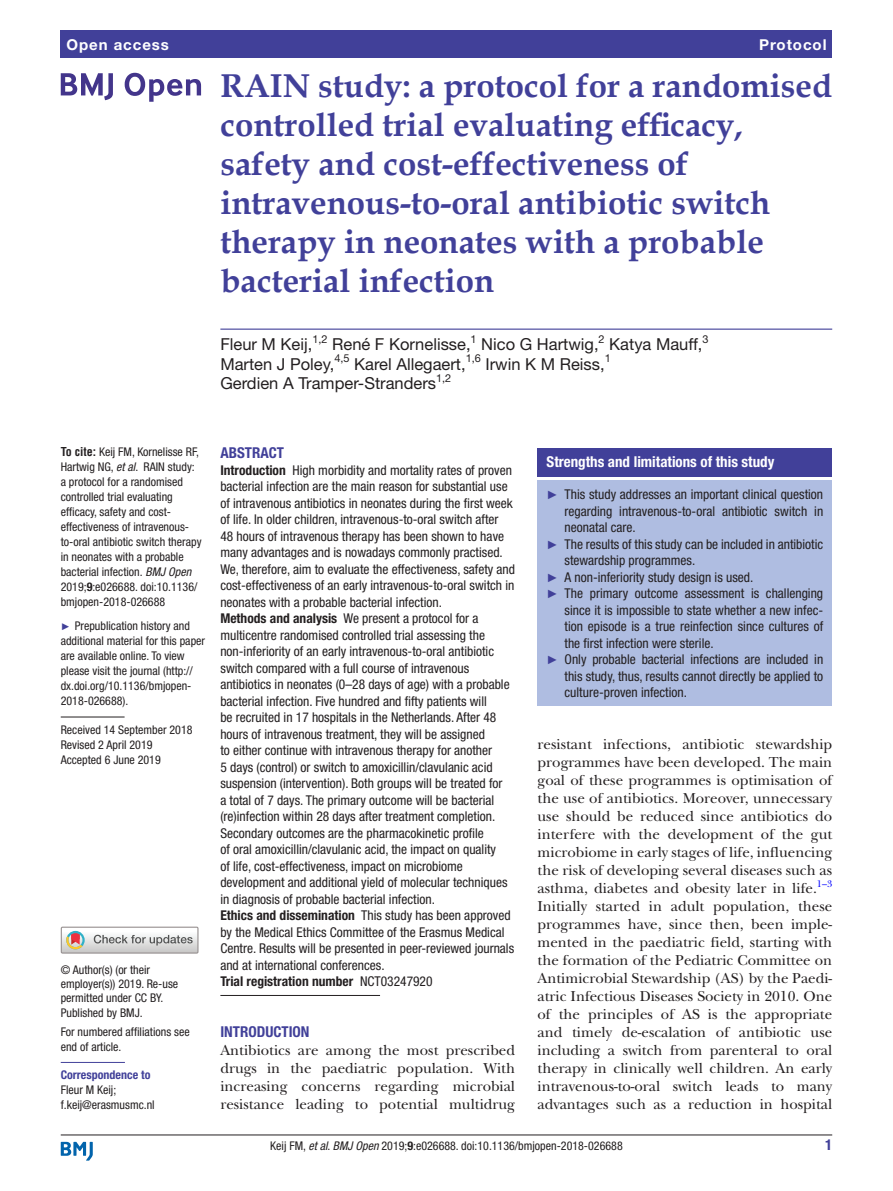
<style>
.page{position:relative;width:893px;height:1191px;background:#fff}
.page>*{position:absolute;margin:0;border:0;box-sizing:border-box;transform-origin:0 0}
.t1{font:700 33px/39px "Book Antiqua";color:#414099}
.t2{font:16.5px "Helvetica Neue LT Std";color:#231f20}
.t3{font:15px/18px "New Baskerville";color:#231f20;text-align:justify}
.t4{font:700 condensed 15px "Helvetica Neue LT Std";color:#fff}
.t5{font:700 condensed 15px "Helvetica Neue LT Std";color:#414099}
.t6{font:700 15px "Helvetica Neue LT Std";letter-spacing:.065em;color:#fff}
.t7{font:condensed 13.5px/16.5px "Helvetica Neue LT Std";color:#231f20}
.t8{font:condensed 12px/15px "Helvetica Neue LT Std";color:#231f20}
.t9{font:700 condensed 12px "Helvetica Neue LT Std";color:#414099}
.t10{font:10.95px "Helvetica Neue LT Std";color:#231f20}
.s1{font-family:"Helvetica LT Std";font-weight:700}
.s2{font-style:italic}
.s3{font-weight:700}
.s4{font-family:"Arial";font-stretch:normal;font-size:9.75px;color:#414099}
.s5{font-family:"Arial";font-stretch:normal;font-size:12px;color:#414099}
</style>
<div class="page">
<hr style="left:61px;top:1134px;width:771px;height:1px;background:#231f20">
<svg style="left:61px;top:1141px;width:32px;height:19px"></svg>
<div style="left:61px;top:31px;width:771px;height:27px;background:#414099"></div>
<hr style="left:220px;top:328px;width:612px;height:2px;background:#414099">
<hr style="left:61px;top:716px;width:64px;height:1px;background:#231f20">
<hr style="left:61px;top:1062px;width:64px;height:1px;background:#414099">
<svg style="left:61px;top:73px;width:52px;height:27px"></svg>
<svg style="left:125px;top:73px;width:76px;height:29px"></svg>
<div style="left:61px;top:926px;width:138px;height:27px;border:1px solid #969090"></div>
<svg style="left:61px;top:927px;width:137px;height:26px"></svg>
<hr style="left:220px;top:995px;width:160px;height:1px;background:#231f20">
<div style="left:538px;top:448px;width:294px;height:28px;background:#414099"></div>
<div style="left:538px;top:480px;width:294px;height:226px;background:#afbde1"></div>
<p class="t6" style="left:66px;top:35px;width:104px">Open access</p>
<p class="t6" style="left:759px;top:35px;width:69px">Protocol</p>
<h1 class="t1" style="left:220px;top:66px;width:613px">RAIN study: a protocol for a randomised controlled trial evaluating efficacy, safety and cost-effectiveness of intravenous-to-oral antibiotic switch therapy in neonates with a probable bacterial infection</h1>
<p class="t2" style="left:220px;top:335px;width:93px">Fleur M Keij,</p>
<p class="t10" style="left:312px;top:332px;width:17px">1,2</p>
<p class="t2" style="left:332px;top:335px;width:140px">René F Kornelisse,</p>
<p class="t10" style="left:471px;top:332px;width:8px">1</p>
<p class="t2" style="left:481px;top:335px;width:119px">Nico G Hartwig,</p>
<p class="t10" style="left:599px;top:332px;width:8px">2</p>
<p class="t2" style="left:609px;top:335px;width:95px">Katya Mauff,</p>
<p class="t10" style="left:702px;top:332px;width:8px">3</p>
<p class="t2" style="left:220px;top:354px;width:115px">Marten J Poley,</p>
<p class="t10" style="left:334px;top:352px;width:17px">4,5</p>
<p class="t2" style="left:354px;top:354px;width:113px">Karel Allegaert,</p>
<p class="t10" style="left:466px;top:352px;width:17px">1,6</p>
<p class="t2" style="left:485px;top:354px;width:121px">Irwin K M Reiss,</p>
<p class="t10" style="left:605px;top:352px;width:8px">1</p>
<p class="t2" style="left:220px;top:374px;width:217px">Gerdien A Tramper-Stranders</p>
<p class="t10" style="left:436px;top:371px;width:17px">1,2</p>
<p class="t8" style="left:61px;top:444px;width:142px"><span class="s1">To cite:</span> Keij FM, Kornelisse RF,<br>Hartwig NG, <span class="s2">et al</span>. RAIN study: a protocol for a randomised controlled trial evaluating efficacy, safety and cost&shy;effectiveness of intravenous&shy;to-oral antibiotic switch therapy in neonates with a probable bacterial infection. <span class="s2">BMJ Open<br></span>2019;<span class="s3">9</span>:e026688. doi:10.1136/ bmjopen-2018-026688</p>
<p class="t8" style="left:61px;top:618px;width:146px"><span class="s4">►</span> Prepublication history and additional material for this paper are available online. To view please visit the journal (http:// dx.doi.org/10.1136/bmjopen-<br>2018-026688).</p>
<p class="t8" style="left:61px;top:722px;width:133px">Received 14 September 2018<br>Revised 2 April 2019<br>Accepted 6 June 2019</p>
<p class="t8" style="left:61px;top:962px;width:119px;line-height:14.4px">© Author(s) (or their employer(s)) 2019. Re-use permitted under CC BY.<br>Published by BMJ.</p>
<p class="t8" style="left:61px;top:1024px;width:130px">For numbered affiliations see end of article.</p>
<p class="t9" style="left:61px;top:1067px;width:91px">Correspondence to</p>
<p class="t8" style="left:61px;top:1082px;width:95px">Fleur M Keij; f.keij@erasmusmc.nl</p>
<p class="t5" style="left:220px;top:444px;width:65px">Abstract</p>
<p class="t7" style="left:220px;top:462px;width:296px"><span class="s3">Introduction</span> High morbidity and mortality rates of proven bacterial infection are the main reason for substantial use of intravenous antibiotics in neonates during the first week of life. In older children, intravenous-to-oral switch after<br>48 hours of intravenous therapy has been shown to have many advantages and is nowadays commonly practised.<br>We, therefore, aim to evaluate the effectiveness, safety and cost-effectiveness of an early intravenous-to-oral switch in neonates with a probable bacterial infection.<br><span class="s3">Methods and analysis</span> We present a protocol for a multicentre randomised controlled trial assessing the non-inferiority of an early intravenous-to-oral antibiotic switch compared with a full course of intravenous antibiotics in neonates (0–28 days of age) with a probable bacterial infection. Five hundred and fifty patients will<br>be recruited in 17 hospitals in the Netherlands. After 48 hours of intravenous treatment, they will be assigned<br>to either continue with intravenous therapy for another<br>5 days (control) or switch to amoxicillin/clavulanic acid suspension (intervention). Both groups will be treated for<br>a total of 7 days. The primary outcome will be bacterial (re)infection within 28 days after treatment completion.<br>Secondary outcomes are the pharmacokinetic profile<br>of oral amoxicillin/clavulanic acid, the impact on quality<br>of life, cost-effectiveness, impact on microbiome development and additional yield of molecular techniques in diagnosis of probable bacterial infection.<br><span class="s3">Ethics and dissemination</span> This study has been approved by the Medical Ethics Committee of the Erasmus Medical Centre. Results will be presented in peer-reviewed journals and at international conferences.<br><span class="s3">Trial registration number</span> NCT03247920</p>
<p class="t5" style="left:220px;top:1023px;width:91px">Introduction</p>
<p class="t3" style="left:220px;top:1041px;width:296px">Antibiotics are among the most prescribed drugs in the paediatric population. With increasing concerns regarding microbial resistance leading to potential multidrug</p>
<p class="t4" style="left:547px;top:453px;width:229px">Strengths and limitations of this study</p>
<p class="t7" style="left:547px;top:486px;width:278px"><span class="s5">►</span> This study addresses an important clinical question</p>
<p class="t7" style="left:565px;top:502px;width:260px">regarding intravenous-to-oral antibiotic switch in</p>
<p class="t7" style="left:565px;top:519px;width:73px">neonatal care.</p>
<p class="t7" style="left:547px;top:535px;width:278px"><span class="s5">►</span> The results of this study can be included in antibiotic</p>
<p class="t7" style="left:565px;top:552px;width:132px">stewardship programmes.</p>
<p class="t7" style="left:547px;top:568px;width:208px"><span class="s5">►</span> A non-inferiority study design is used.</p>
<p class="t7" style="left:547px;top:585px;width:278px"><span class="s5">►</span> The primary outcome assessment is challenging</p>
<p class="t7" style="left:565px;top:601px;width:260px">since it is impossible to state whether a new infec-</p>
<p class="t7" style="left:565px;top:618px;width:260px">tion episode is a true reinfection since cultures of</p>
<p class="t7" style="left:565px;top:634px;width:151px">the first infection were sterile.</p>
<p class="t7" style="left:547px;top:651px;width:278px"><span class="s5">►</span> Only probable bacterial infections are included in</p>
<p class="t7" style="left:565px;top:667px;width:260px">this study, thus, results cannot directly be applied to</p>
<p class="t7" style="left:565px;top:684px;width:124px">culture-proven infection.</p>
<p class="t3" style="left:538px;top:735px;width:296px">resistant infections, antibiotic stewardship programmes have been developed. The main goal of these programmes is optimisation of the use of antibiotics. Moreover, unnecessary use should be reduced since antibiotics do interfere with the development of the gut microbiome in early stages of life, influencing the risk of developing several diseases such as asthma, diabetes and obesity later in life.<sup>1–3<br></sup>Initially started in adult population, these programmes have, since then, been imple&shy;mented in the paediatric field, starting with the formation of the Pediatric Committee on Antimicrobial Stewardship (AS) by the Paedi&shy;atric Infectious Diseases Society in 2010. One of the principles of AS is the appropriate and timely de-escalation of antibiotic use including a switch from parenteral to oral therapy in clinically well children. An early intravenous-to-oral switch leads to many advantages such as a reduction in hospital</p>
<p class="t8" style="left:270px;top:1137px;width:354px">Keij FM, <span class="s2">et al</span>. <span class="s2">BMJ Open</span> 2019;<span class="s3">9</span>:e026688. doi:10.1136/bmjopen-2018-026688</p>
<p class="t5" style="left:825px;top:1135px;width:9px">1</p>
</div>
